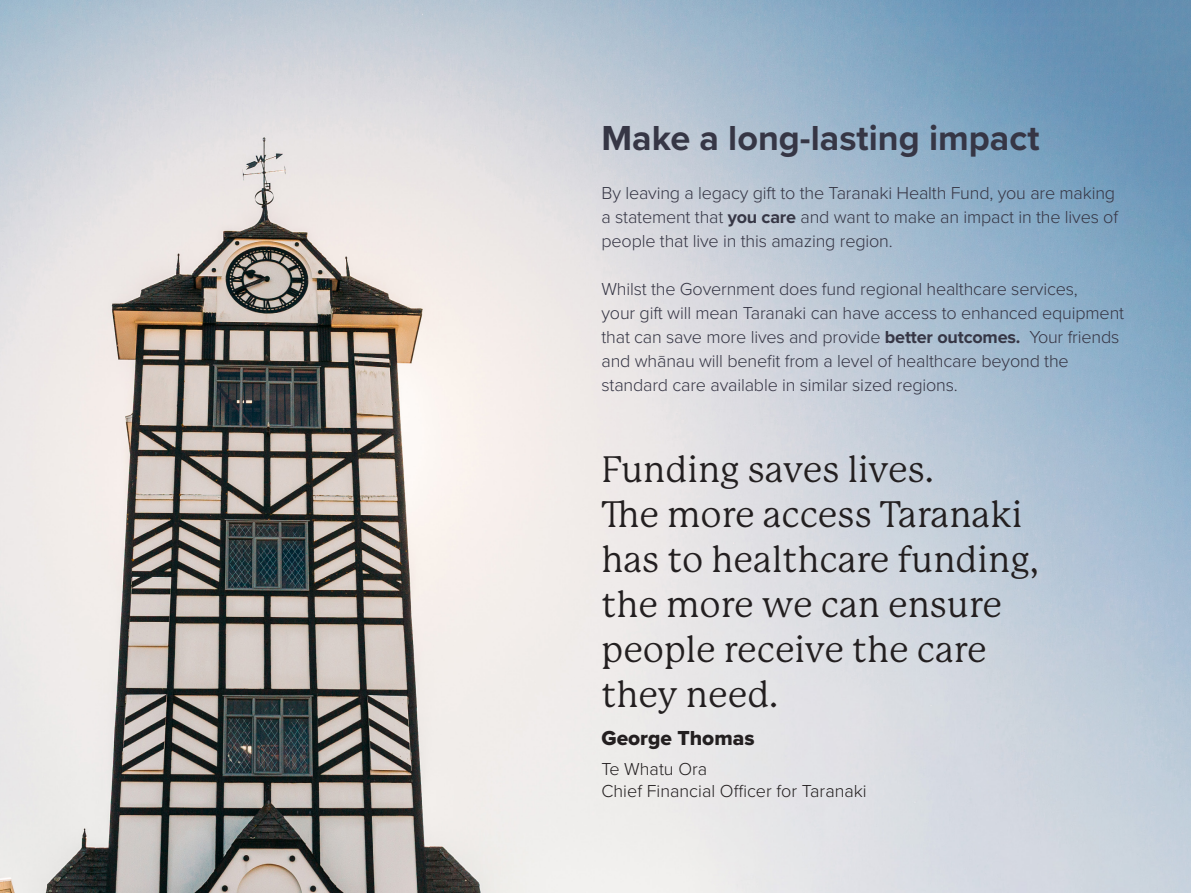
<style>
.page{position:relative;width:1191px;height:893px;background:#fff}
.page>*{position:absolute;margin:0;border:0;box-sizing:border-box;transform-origin:0 0}
.t1{font:36px/45px "P22 Mackinac Pro";color:#231f20}
.t2{font:700 36px "Proxima Nova";color:#363645}
.t3{font:21px "Proxima Nova Extrabld";color:#231f20}
.t4{font:300 18px/24px "Proxima Nova";letter-spacing:-.01em;color:#363645}
.t5{font:300 18px "Proxima Nova";color:#231f20}
.s1{font-weight:700}
</style>
<div class="page">
<img style="left:0;top:0;width:1191px;height:893px">
<p class="t2" style="left:601px;top:111px;width:439px">Make a long-lasting impact</p>
<p class="t4" style="left:601px;top:180px;width:518px">By leaving a legacy gift to the Taranaki Health Fund, you are making a statement that <span class="s1">you care</span> and want to make an impact in the lives of people that live in this amazing region.</p>
<p class="t4" style="left:601px;top:276px;width:478px">Whilst the Government does fund regional healthcare services,</p>
<p class="t4" style="left:601px;top:300px;width:524px">your gift will mean Taranaki can have access to enhanced equipment that can save more lives and provide <span class="s1">better outcomes.</span> Your friends and whānau will benefit from a level of healthcare beyond the</p>
<p class="t4" style="left:601px;top:372px;width:358px">standard care available in similar sized regions.</p>
<p class="t1" style="left:601px;top:447px;width:334px">Funding saves lives.</p>
<p class="t1" style="left:601px;top:492px;width:439px">The more access Taranaki has to healthcare funding, the more we can ensure people receive the care they need.</p>
<p class="t3" style="left:601px;top:722px;width:154px">George Thomas</p>
<p class="t5" style="left:601px;top:756px;width:107px">Te Whatu Ora</p>
<p class="t5" style="left:601px;top:777px;width:267px">Chief Financial Officer for Taranaki</p>
</div>
